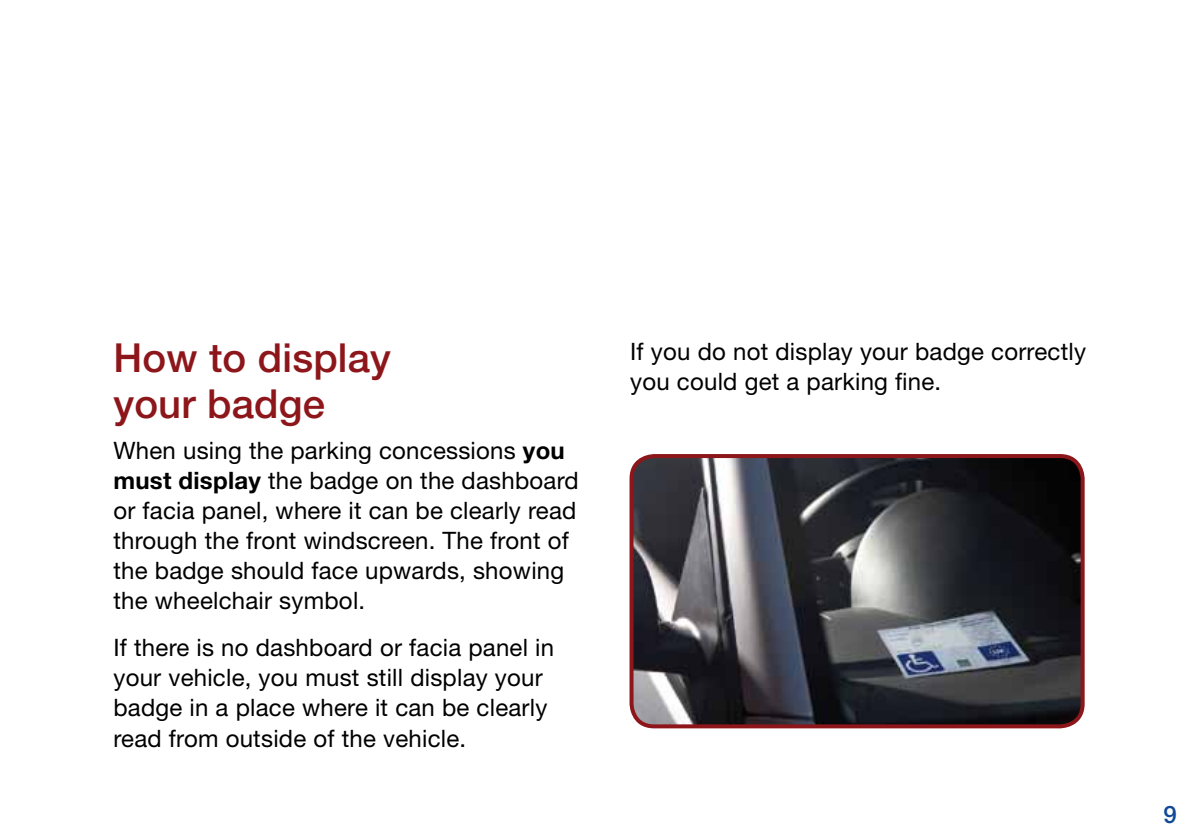
<style>
.page{position:relative;width:1191px;height:840px;background:#fff}
.page>*{position:absolute;margin:0;border:0;box-sizing:border-box;transform-origin:0 0}
.subtitle-maroon{font:500 40px/46px "Helvetica Neue";letter-spacing:.005em;color:#8d161b}
.text{font:24px/30px "Helvetica Neue";letter-spacing:.01em;color:#000}
.t1{font:500 24px "Helvetica Neue";color:#114997}
.s1{font-weight:700}
</style>
<div class="page">
<img style="left:634px;top:456px;width:448px;height:270px">
<div style="left:629px;top:454px;width:455px;height:274px;border:4px solid #8d161b;border-radius:23px"></div>
<p class="subtitle-maroon" style="left:113px;top:334px;width:279px">How to display your badge</p>
<p class="text" style="left:113px;top:435px;width:467px">When using the parking concessions <span class="s1">you must display</span> the badge on the dashboard or facia panel, where it can be clearly read through the front windscreen. The front of the badge should face upwards, showing the wheelchair symbol.</p>
<p class="text" style="left:113px;top:632px;width:442px">If there is no dashboard or facia panel in your vehicle, you must still display your badge in a place where it can be clearly read from outside of the vehicle.</p>
<p class="text" style="left:630px;top:335px;width:457px">If you do not display your badge correctly you could get a parking fine.</p>
<p class="t1" style="left:1163px;top:799px;width:15px">9</p>
</div>
